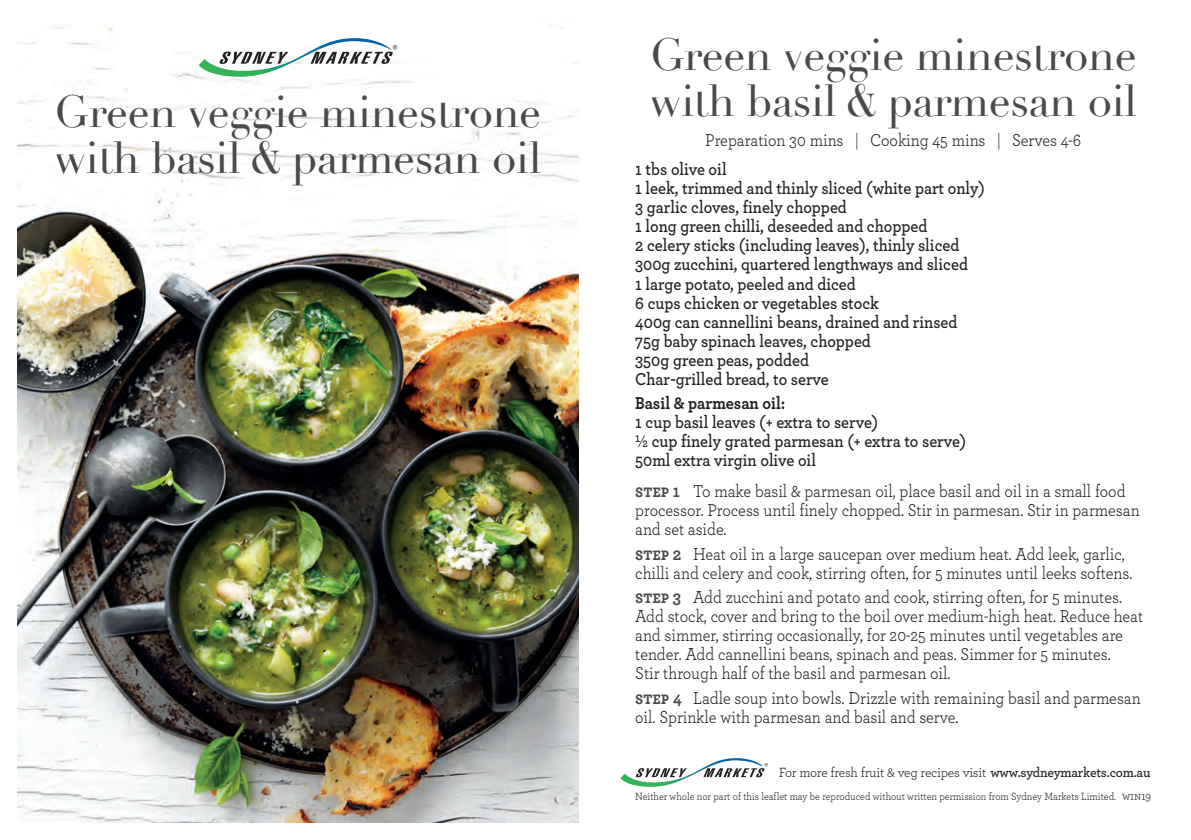
<style>
.page{position:relative;width:1191px;height:840px;background:#fff}
.page>*{position:absolute;margin:0;border:0;box-sizing:border-box;transform-origin:0 0}
.t1{font:44px/46px "Didot";letter-spacing:-.01em;color:#4c484b}
.t2{font:18px/19px "Archer Pro";color:#231f20;scale:.9 1}
.t3{font:600 18px/19px "Archer Pro";color:#231f20;scale:.9 1}
.t4{font:700 18px "Archer Pro";color:#231f20;scale:.9 1}
.t5{font:14px "Archer Pro";color:#231f20;scale:.95 1}
.t6{font:11px "Archer Pro";color:#231f20;scale:.91 1}
.s1{color:#4c484b}
.s2{font-weight:600}
.s3{font-weight:700;color:#4c484b}
.s4{font-size:12px}
</style>
<div class="page">
<svg style="left:620px;top:758px;width:148px;height:28px"></svg>
<img style="left:17px;top:26px;width:561px;height:796px">
<svg style="left:199px;top:38px;width:198px;height:39px"></svg>
<h1 class="t1" style="left:54px;top:89px;width:489px">Green veggie minestrone with basil &amp; parmesan oil</h1>
<h1 class="t1" style="left:649px;top:33px;width:489px">Green veggie minestrone with basil &amp; parmesan oil</h1>
<p class="t2" style="left:635px;top:124px;width:497px;line-height:29.4px;text-indent:70px">Preparation 30 mins <span class="s1">|</span> Cooking 45 mins <span class="s1">|</span> Serves 4-6<br><span class="s2">1 tbs olive oil</span></p>
<p class="t3" style="left:635px;top:178px;width:390px">1 leek, trimmed and thinly sliced (white part only)<br>3 garlic cloves, finely chopped<br>1 long green chilli, deseeded and chopped<br>2 celery sticks (including leaves), thinly sliced 300g zucchini, quartered lengthways and sliced<br>1 large potato, peeled and diced<br>6 cups chicken or vegetables stock<br>400g can cannellini beans, drained and rinsed 75g baby spinach leaves, chopped<br>350g green peas, podded<br>Char-grilled bread, to serve</p>
<p class="t4" style="left:635px;top:389px;width:168px">Basil &amp; parmesan oil:</p>
<p class="t3" style="left:635px;top:411px;width:369px">1 cup basil leaves (+ extra to serve)<br>½ cup finely grated parmesan (+ extra to serve)<br>50ml extra virgin olive oil</p>
<p class="t2" style="left:635px;top:480px;width:562px"><span class="s3">step 1</span> To make basil &amp; parmesan oil, place basil and oil in a small food processor. Process until finely chopped. Stir in parmesan. Stir in parmesan and set aside.</p>
<p class="t2" style="left:635px;top:543px;width:554px"><span class="s3">step 2</span> Heat oil in a large saucepan over medium heat. Add leek, garlic, chilli and celery and cook, stirring often, for 5 minutes until leeks softens.</p>
<p class="t2" style="left:635px;top:586px;width:566px"><span class="s3">step 3</span> Add zucchini and potato and cook, stirring often, for 5 minutes.<br>Add stock, cover and bring to the boil over medium-high heat. Reduce heat and simmer, stirring occasionally, for 20-25 minutes until vegetables are tender. Add cannellini beans, spinach and peas. Simmer for 5 minutes.<br>Stir through half of the basil and parmesan oil.</p>
<p class="t2" style="left:635px;top:687px;width:563px"><span class="s3">step 4</span> Ladle soup into bowls. Drizzle with remaining basil and parmesan oil. Sprinkle with parmesan and basil and serve.</p>
<p class="t5" style="left:778px;top:762px;width:393px">For more fresh fruit &amp; veg recipes visit <span class="s2">www.sydneymarkets.com.au</span></p>
<p class="t6" style="left:635px;top:788px;width:568px">Neither whole nor part of this leaflet may be reproduced without written permission from Sydney Markets Limited. <span class="s4">win19</span></p>
</div>
